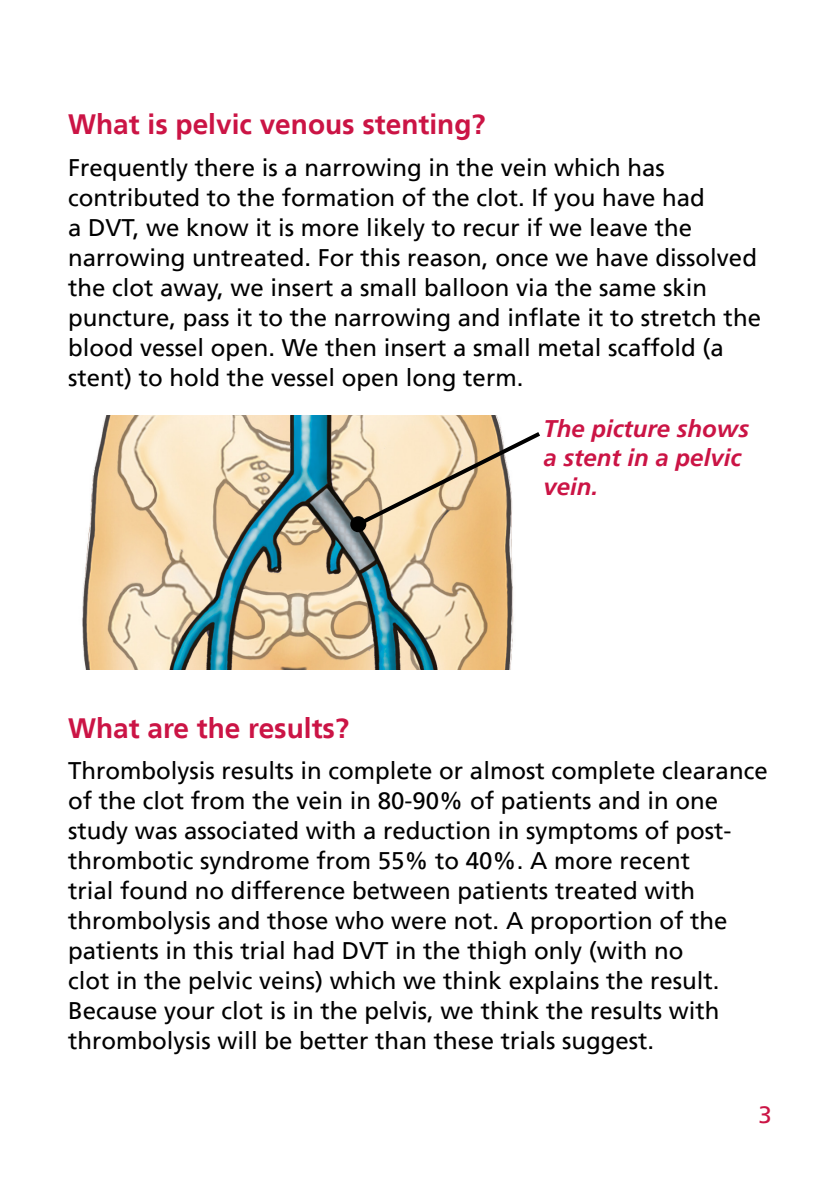
<style>
.page{position:relative;width:840px;height:1191px;background:#fff}
.page>*{position:absolute;margin:0;border:0;box-sizing:border-box;transform-origin:0 0}
.Main_Headings{font:700 28px "Frutiger LT";color:#cb1445}
.Body_Text{font:24px/30px "Frutiger LT";color:#000}
.Sub-sub_heading{font:italic 700 24px/28.8px "Frutiger LT";color:#cb1445}
.t1{font:24px "Frutiger LT";color:#cb1445}
</style>
<div class="page">
<img style="left:82px;top:415px;width:432px;height:254px">
<svg style="left:353px;top:428px;width:187px;height:101px"></svg>
<div style="left:350px;top:516px;width:16px;height:16px;background:#000;border-radius:50%"></div>
<p class="Main_Headings" style="left:68px;top:108px;width:418px">What is pelvic venous stenting?</p>
<p class="Body_Text" style="left:68px;top:153px;width:694px">Frequently there is a narrowing in the vein which has contributed to the formation of the clot. If you have had<br>a DVT, we know it is more likely to recur if we leave the narrowing untreated. For this reason, once we have dissolved the clot away, we insert a small balloon via the same skin puncture, pass it to the narrowing and inflate it to stretch the blood vessel open. We then insert a small metal scaffold (a stent) to hold the vessel open long term.</p>
<p class="Sub-sub_heading" style="left:543px;top:415px;width:207px">The picture shows a stent in a pelvic vein.</p>
<p class="Main_Headings" style="left:68px;top:711px;width:282px">What are the results?</p>
<p class="Body_Text" style="left:68px;top:755px;width:700px">Thrombolysis results in complete or almost complete clearance of the clot from the vein in 80-90% of patients and in one study was associated with a reduction in symptoms of post&shy;thrombotic syndrome from 55% to 40%. A more recent<br>trial found no difference between patients treated with thrombolysis and those who were not. A proportion of the patients in this trial had DVT in the thigh only (with no<br>clot in the pelvic veins) which we think explains the result.<br>Because your clot is in the pelvis, we think the results with thrombolysis will be better than these trials suggest.</p>
<p class="t1" style="left:758px;top:1101px;width:15px">3</p>
</div>
